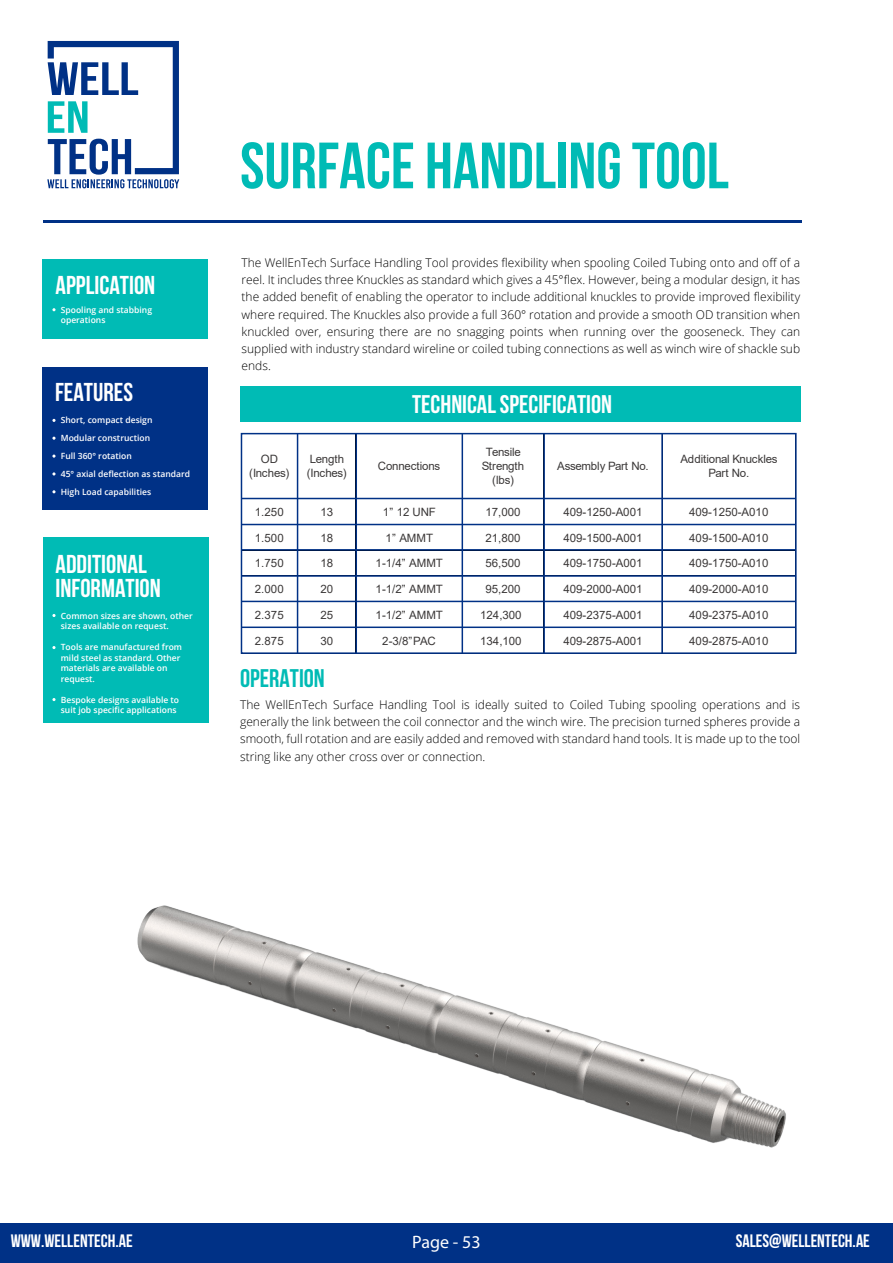
<style>
.page{position:relative;width:893px;height:1263px;background:#fff}
.page>*{position:absolute;margin:0;border:0;box-sizing:border-box;transform-origin:0 0}
.t1{font:700 65.25px "Bebas Neue";color:#00bbb5}
.t2{font:700 25.8px/24px "Bebas Neue";color:#fff}
.t3{font:700 25.5px "Bebas Neue";color:#fff}
.t4{font:700 25.5px "Bebas Neue";color:#00bbb5}
.t5{font:700 18px "Bebas Neue";color:#fff}
.t6{font:18px "Myriad Pro";color:#fff}
.t7{font:300 12px/17.1px "Open Sans";color:#000;text-align:justify}
.t8{font:11.55px/14px "Arial";color:#3b3838;text-align:center}
.t9{font:11.55px/14px "Arial";letter-spacing:-.025em;color:#3b3838;text-align:center}
.t10{font:600 8.55px/10.5px "Open Sans";color:#fff}
</style>
<div class="page">
<hr style="left:43px;top:220px;width:758px;height:3px;background:#003186">
<div style="left:43px;top:259px;width:165px;height:79px;background:#00bbb5"></div>
<div style="left:43px;top:537px;width:166px;height:185px;background:#00bbb5"></div>
<div style="left:43px;top:367px;width:165px;height:142px;background:#003186"></div>
<div style="left:0;top:1224px;width:893px;height:39px;background:#003186"></div>
<svg style="left:52px;top:308px;width:4px;height:3px"></svg>
<svg style="left:52px;top:419px;width:4px;height:3px"></svg>
<svg style="left:52px;top:614px;width:4px;height:3px"></svg>
<svg style="left:52px;top:646px;width:4px;height:3px"></svg>
<svg style="left:52px;top:698px;width:4px;height:3px"></svg>
<div style="left:240px;top:386px;width:560px;height:36px;background:#00bbb5"></div>
<svg style="left:240px;top:432px;width:557px;height:222px"></svg>
<hr style="left:241px;top:498px;width:555px;height:1px;background:#003186">
<hr style="left:241px;top:524px;width:555px;height:1px;background:#003186">
<hr style="left:241px;top:549px;width:555px;height:2px;background:#003186">
<hr style="left:241px;top:575px;width:555px;height:2px;background:#003186">
<hr style="left:241px;top:601px;width:555px;height:1px;background:#003186">
<hr style="left:241px;top:626px;width:555px;height:2px;background:#003186">
<hr style="left:297px;top:434px;width:1px;height:219px;background:#003186">
<hr style="left:355px;top:434px;width:2px;height:219px;background:#003186">
<hr style="left:462px;top:434px;width:1px;height:219px;background:#003186">
<hr style="left:543px;top:434px;width:2px;height:219px;background:#003186">
<hr style="left:661px;top:434px;width:2px;height:219px;background:#003186">
<img style="left:137px;top:906px;width:649px;height:241px">
<svg style="left:47px;top:41px;width:132px;height:147px"></svg>
<h2 class="t2" style="left:56px;top:272px;width:101px">APPLICATION</h2>
<p class="t10" style="left:61px;top:304px;width:93px">Spooling and stabbing operations</p>
<h2 class="t2" style="left:55px;top:379px;width:79px">FEATURES</h2>
<p class="t10" style="left:61px;top:411px;width:131px;line-height:18px">Short, compact design<br>Modular construction<br>Full 360° rotation<br>45° axial deflection as standard<br>High Load capabilities</p>
<h2 class="t2" style="left:56px;top:552px;width:107px">ADDITIONAL<br>INFORMATION</h2>
<p class="t10" style="left:61px;top:610px;width:133px">Common sizes are shown, other sizes available on request.</p>
<p class="t10" style="left:61px;top:641px;width:123px">Tools are manufactured from mild steel as standard. Other materials are available on request.</p>
<p class="t10" style="left:61px;top:694px;width:120px">Bespoke designs available to suit job specific applications</p>
<h1 class="t1" style="left:240px;top:130px;width:490px">SURFACE HANDLING TOOL</h1>
<p class="t7" style="left:242px;top:254px;width:560px">The WellEnTech Surface Handling Tool provides flexibility when spooling Coiled Tubing onto and off of a reel. It includes three Knuckles as standard which gives a 45°flex. However, being a modular design, it has the added benefit of enabling the operator to include additional knuckles to provide improved flexibility where required. The Knuckles also provide a full 360° rotation and provide a smooth OD transition when knuckled over, ensuring there are no snagging points when running over the gooseneck. They can supplied with industry standard wireline or coiled tubing connections as well as winch wire of shackle sub ends.</p>
<h3 class="t3" style="left:412px;top:390px;width:201px">TECHNICAL SPECIFICATION</h3>
<p class="t9" style="left:249px;top:452px;width:42px">OD (Inches)</p>
<p class="t9" style="left:307px;top:452px;width:42px;text-align:left">Length (Inches)</p>
<p class="t8" style="left:378px;top:459px;width:64px">Connections</p>
<p class="t8" style="left:482px;top:445px;width:44px">Tensile<br>Strength (lbs)</p>
<p class="t9" style="left:557px;top:459px;width:93px">Assembly Part No.</p>
<p class="t8" style="left:680px;top:452px;width:99px">Additional Knuckles<br>Part No.</p>
<p class="t8" style="left:255px;top:505px;width:30px">1.250</p>
<p class="t8" style="left:320px;top:505px;width:14px">13</p>
<p class="t8" style="left:383px;top:505px;width:54px">1” 12 UNF</p>
<p class="t8" style="left:485px;top:505px;width:37px">17,000</p>
<p class="t8" style="left:563px;top:505px;width:81px">409-1250-A001</p>
<p class="t8" style="left:689px;top:505px;width:81px">409-1250-A010</p>
<p class="t8" style="left:255px;top:530px;width:30px">1.500</p>
<p class="t8" style="left:320px;top:530px;width:14px">18</p>
<p class="t8" style="left:386px;top:530px;width:49px">1” AMMT</p>
<p class="t8" style="left:485px;top:530px;width:37px">21,800</p>
<p class="t8" style="left:563px;top:530px;width:81px">409-1500-A001</p>
<p class="t8" style="left:689px;top:530px;width:81px">409-1500-A010</p>
<p class="t8" style="left:255px;top:556px;width:30px">1.750</p>
<p class="t8" style="left:320px;top:556px;width:14px">18</p>
<p class="t8" style="left:376px;top:556px;width:69px">1-1/4” AMMT</p>
<p class="t8" style="left:485px;top:556px;width:37px">56,500</p>
<p class="t8" style="left:563px;top:556px;width:81px">409-1750-A001</p>
<p class="t8" style="left:689px;top:556px;width:81px">409-1750-A010</p>
<p class="t8" style="left:255px;top:582px;width:30px">2.000</p>
<p class="t8" style="left:320px;top:582px;width:14px">20</p>
<p class="t8" style="left:376px;top:582px;width:69px">1-1/2” AMMT</p>
<p class="t8" style="left:485px;top:582px;width:37px">95,200</p>
<p class="t8" style="left:563px;top:582px;width:81px">409-2000-A001</p>
<p class="t8" style="left:689px;top:582px;width:81px">409-2000-A010</p>
<p class="t8" style="left:255px;top:608px;width:30px">2.375</p>
<p class="t8" style="left:320px;top:608px;width:14px">25</p>
<p class="t8" style="left:376px;top:608px;width:69px">1-1/2” AMMT</p>
<p class="t8" style="left:480px;top:608px;width:43px">124,300</p>
<p class="t8" style="left:563px;top:608px;width:81px">409-2375-A001</p>
<p class="t8" style="left:689px;top:608px;width:81px">409-2375-A010</p>
<p class="t8" style="left:255px;top:634px;width:30px">2.875</p>
<p class="t8" style="left:320px;top:634px;width:14px">30</p>
<p class="t8" style="left:382px;top:634px;width:55px">2-3/8”PAC</p>
<p class="t8" style="left:480px;top:634px;width:43px">134,100</p>
<p class="t8" style="left:563px;top:634px;width:81px">409-2875-A001</p>
<p class="t8" style="left:689px;top:634px;width:81px">409-2875-A010</p>
<h3 class="t4" style="left:240px;top:664px;width:86px">OPERATION</h3>
<p class="t7" style="left:240px;top:696px;width:562px">The WellEnTech Surface Handling Tool is ideally suited to Coiled Tubing spooling operations and is generally the link between the coil connector and the winch wire. The precision turned spheres provide a smooth, full rotation and are easily added and removed with standard hand tools. It is made up to the tool string like any other cross over or connection.</p>
<h3 class="t5" style="left:11px;top:1231px;width:123px">WWW.WELLENTECH.AE</h3>
<h3 class="t5" style="left:736px;top:1231px;width:136px">SALES@WELLENTECH.AE</h3>
<h3 class="t6" style="left:412px;top:1231px;width:70px">Page - 53</h3>
</div>
